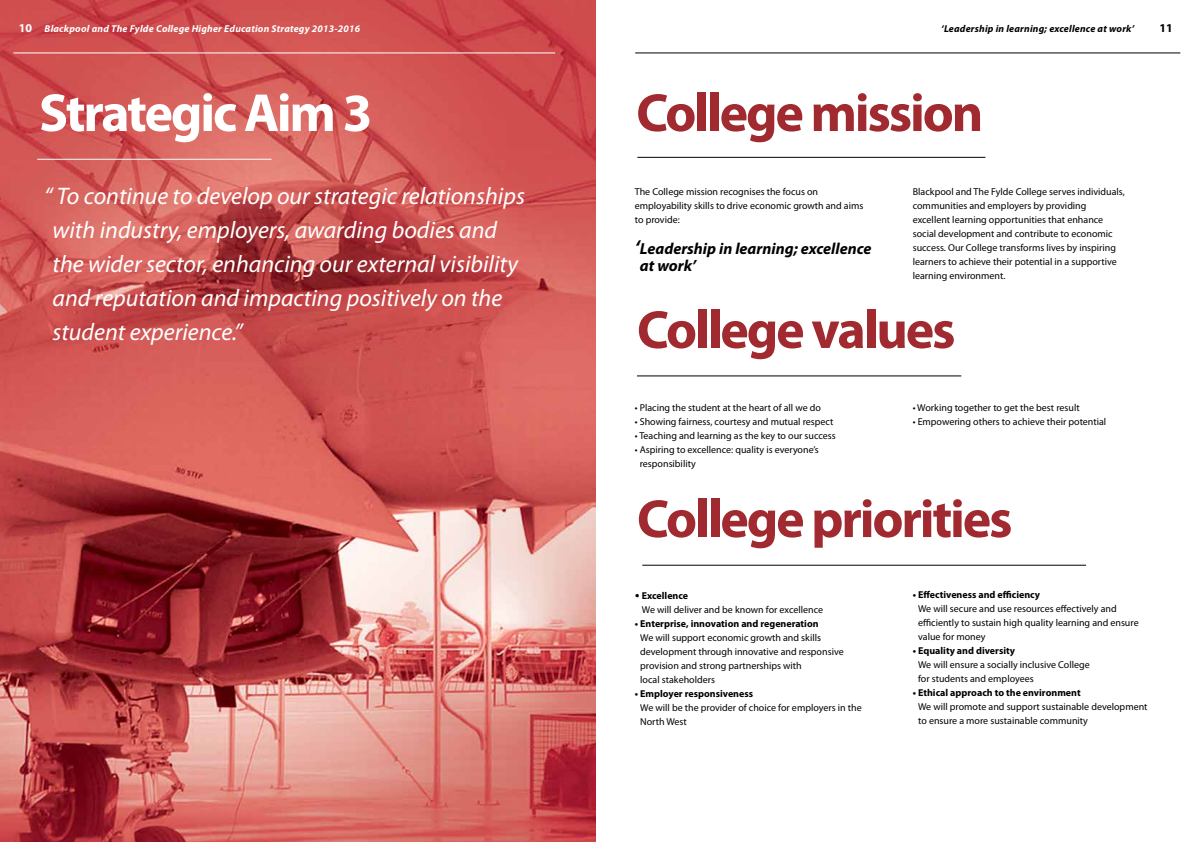
<style>
.page{position:relative;width:1191px;height:842px;background:#fff}
.page>*{position:absolute;margin:0;border:0;box-sizing:border-box;transform-origin:0 0}
.t1{font:700 54px "Myriad Pro";letter-spacing:-.04em;color:#a02a2f}
.t2{font:700 54px "Myriad Pro";letter-spacing:-.04em;color:#fff}
.t3{font:italic 24px/34px "Myriad Pro";color:#fff}
.t4{font:italic 700 16px/17px "Myriad Pro";color:#000}
.t5{font:700 12px "Myriad Pro";color:#000}
.t6{font:10px/14px "Myriad Pro";color:#000}
.t7{font:700 10px "Myriad Pro";color:#000}
.t8{font:italic 700 10px "Myriad Pro";letter-spacing:.02em;color:#fff}
.t9{font:italic 700 10px "Myriad Pro";letter-spacing:.02em;color:#000}
.s1{font-style:normal;font-size:12px}
.s2{font-size:20px}
.s3{font-family:"Caslon Two Twenty Four";font-weight:900}
.s4{font-weight:700}
</style>
<div class="page">
<hr style="left:635px;top:52px;width:545px;height:1px;background:#000">
<hr style="left:637px;top:375px;width:324px;height:1px;background:#000">
<hr style="left:637px;top:157px;width:348px;height:1px;background:#000">
<hr style="left:642px;top:565px;width:444px;height:1px;background:#000">
<img style="left:0;top:0;width:595px;height:842px">
<hr style="left:37px;top:159px;width:234px;height:1px;background:#fff">
<hr style="left:13px;top:52px;width:542px;height:1px;background:#fff">
<p class="t8" style="left:19px;top:22px;width:343px"><span class="s1">10</span> Blackpool and The Fylde College Higher Education Strategy 2013-2016</p>
<h1 class="t2" style="left:39px;top:78px;width:335px">Strategic Aim 3</h1>
<h2 class="t3" style="left:52px;top:179px;width:474px;text-indent:-8px">“ To continue to develop our strategic relationships with industry, employers, awarding bodies and the wider sector, enhancing our external visibility and reputation and impacting positively on the student experience.”</h2>
<p class="t9" style="left:941px;top:22px;width:194px">‘Leadership in learning; excellence at work’</p>
<p class="t5" style="left:1159px;top:21px;width:15px">11</p>
<h1 class="t1" style="left:636px;top:78px;width:348px">College mission</h1>
<p class="t6" style="left:635px;top:185px;width:230px">The College mission recognises the focus on employability skills to drive economic growth and aims to provide:</p>
<h3 class="t4" style="left:640px;top:240px;width:233px;text-indent:-5px"><span class="s2">‘</span>Leadership in learning; excellence at work’</h3>
<p class="t6" style="left:912px;top:185px;width:214px">Blackpool and The Fylde College serves individuals, communities and employers by providing excellent learning opportunities that enhance social development and contribute to economic success. Our College transforms lives by inspiring learners to achieve their potential in a supportive learning environment.</p>
<h1 class="t1" style="left:637px;top:295px;width:320px">College values</h1>
<p class="t6" style="left:635px;top:400px;width:188px">• Placing the student at the heart of all we do</p>
<p class="t6" style="left:635px;top:414px;width:200px">• Showing fairness, courtesy and mutual respect</p>
<p class="t6" style="left:635px;top:428px;width:202px">• Teaching and learning as the key to our success</p>
<p class="t6" style="left:640px;top:442px;width:180px;text-indent:-5px">• Aspiring to excellence: quality is everyone’s responsibility</p>
<p class="t6" style="left:912px;top:400px;width:168px">• Working together to get the best result</p>
<p class="t6" style="left:912px;top:414px;width:195px">• Empowering others to achieve their potential</p>
<h1 class="t1" style="left:637px;top:484px;width:377px">College priorities</h1>
<p class="t6" style="left:642px;top:588px;width:183px;text-indent:-7px"><span class="s3">•</span> <span class="s4">Excellence<br></span>We will deliver and be known for excellence</p>
<p class="t7" style="left:635px;top:617px;width:185px">• Enterprise, innovation and regeneration</p>
<p class="t6" style="left:640px;top:630px;width:205px">We will support economic growth and skills development through innovative and responsive provision and strong partnerships with<br>local stakeholders</p>
<p class="t7" style="left:635px;top:687px;width:120px">• Employer responsiveness</p>
<p class="t6" style="left:640px;top:700px;width:223px">We will be the provider of choice for employers in the<br>North West</p>
<p class="t7" style="left:912px;top:588px;width:129px">• Effectiveness and efficiency</p>
<p class="t6" style="left:918px;top:602px;width:222px">We will secure and use resources effectively and efficiently to sustain high quality learning and ensure value for money</p>
<p class="t7" style="left:912px;top:644px;width:104px">• Equality and diversity</p>
<p class="t6" style="left:918px;top:658px;width:173px">We will ensure a socially inclusive College for students and employees</p>
<p class="t7" style="left:912px;top:686px;width:169px">• Ethical approach to the environment</p>
<p class="t6" style="left:918px;top:700px;width:231px">We will promote and support sustainable development to ensure a more sustainable community</p>
</div>
